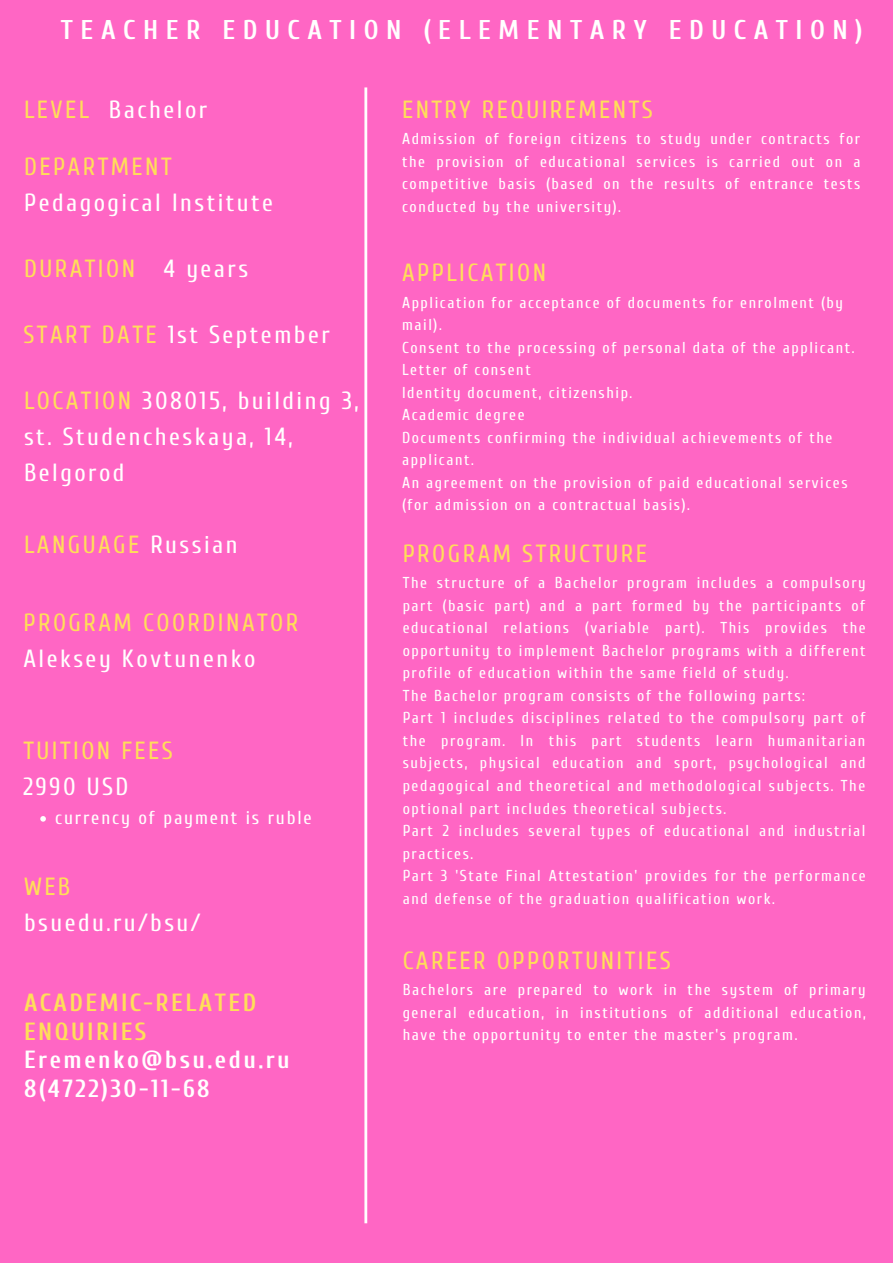
<style>
.page{position:relative;width:893px;height:1263px;background:#ff66c4}
.page>*{position:absolute;margin:0;border:0;box-sizing:border-box;transform-origin:0 0}
.t1{font:700 27px "Cuprum";letter-spacing:.28em;color:#fff}
.t2{font:24.75px/36px "Cuprum";letter-spacing:.1em;color:#fff}
.t3{font:24.75px "Cuprum";letter-spacing:.1em;color:#ffde59}
.t4{font:700 24.75px/28.7px "Cuprum";letter-spacing:.1em;color:#fff}
.t5{font:700 24.75px/28.7px "Cuprum";letter-spacing:.1em;color:#ffde59}
.t6{font:18.75px "Cuprum";letter-spacing:.1em;color:#fff}
.t7{font:15.75px/22.5px "Cuprum";letter-spacing:.1em;color:#fefefe}
.t8{font:15.75px/22.5px "Cuprum";letter-spacing:.1em;color:#fff;text-align:justify}
.s1{color:#ffde59}
.s2{color:#fff}
</style>
<div class="page">
<svg style="left:40px;top:816px;width:6px;height:6px"></svg>
<hr style="left:364px;top:87px;width:3px;height:1136px;background:#fff">
<h1 class="t1" style="left:61px;top:14px;width:803px">TEACHER EDUCATION (ELEMENTARY EDUCATION)</h1>
<h2 class="t2" style="left:24px;top:92px;width:185px"><span class="s1">LEVEL</span> Bachelor</h2>
<h2 class="t3" style="left:24px;top:153px;width:149px">DEPARTMENT</h2>
<h2 class="t2" style="left:24px;top:185px;width:250px">Pedagogical Institute</h2>
<h2 class="t3" style="left:24px;top:255px;width:225px">DURATION <span class="s2">4 years</span></h2>
<h2 class="t2" style="left:23px;top:317px;width:308px"><span class="s1">START DATE</span> 1st September</h2>
<h2 class="t2" style="left:24px;top:383px;width:336px"><span class="s1">LOCATION</span> 308015, building 3, st. Studencheskaya, 14,<br>Belgorod</h2>
<h2 class="t3" style="left:24px;top:531px;width:215px">LANGUAGE <span class="s2">Russian</span></h2>
<h2 class="t3" style="left:23px;top:608px;width:276px">PROGRAM COORDINATOR</h2>
<h2 class="t2" style="left:23px;top:641px;width:233px">Aleksey Kovtunenko</h2>
<h2 class="t3" style="left:23px;top:737px;width:151px">TUITION FEES</h2>
<h2 class="t2" style="left:23px;top:769px;width:107px">2990 USD</h2>
<p class="t6" style="left:55px;top:808px;width:258px">currency of payment is ruble</p>
<h2 class="t3" style="left:24px;top:872px;width:48px">WEB</h2>
<h2 class="t2" style="left:24px;top:905px;width:178px">bsuedu.ru/bsu/</h2>
<h2 class="t5" style="left:24px;top:989px;width:234px">ACADEMIC-RELATED<br>ENQUIRIES</h2>
<h2 class="t4" style="left:24px;top:1046px;width:267px">Eremenko@bsu.edu.ru<br>8(4722)30-11-68</h2>
<h2 class="t3" style="left:402px;top:96px;width:252px">ENTRY REQUIREMENTS</h2>
<p class="t8" style="left:402px;top:128px;width:460px">Admission of foreign citizens to study under contracts for the provision of educational services is carried out on a competitive basis (based on the results of entrance tests conducted by the university).</p>
<h2 class="t3" style="left:402px;top:259px;width:145px">APPLICATION</h2>
<p class="t8" style="left:402px;top:291px;width:454px;text-align:left">Application for acceptance of documents for enrolment (by mail).<br>Consent to the processing of personal data of the applicant.<br>Letter of consent<br>Identity document, citizenship.<br>Academic degree<br>Documents confirming the individual achievements of the applicant.<br>An agreement on the provision of paid educational services (for admission on a contractual basis).</p>
<h2 class="t3" style="left:403px;top:540px;width:246px">PROGRAM STRUCTURE</h2>
<p class="t7" style="left:403px;top:572px;width:465px">The structure of a Bachelor program includes a compulsory part (basic part) and a part formed by the participants of educational relations (variable part). This provides the opportunity to implement Bachelor programs with a different profile of education within the same field of study.<br>The Bachelor program consists of the following parts:<br>Part 1 includes disciplines related to the compulsory part of the program. In this part students learn humanitarian subjects, physical education and sport, psychological and pedagogical and theoretical and methodological subjects. The optional part includes theoretical subjects.<br>Part 2 includes several types of educational and industrial practices.<br>Part 3 'State Final Attestation' provides for the performance and defense of the graduation qualification work.</p>
<h2 class="t3" style="left:403px;top:946px;width:269px">CAREER OPPORTUNITIES</h2>
<p class="t8" style="left:403px;top:979px;width:464px">Bachelors are prepared to work in the system of primary general education, in institutions of additional education, have the opportunity to enter the master's program.</p>
</div>
